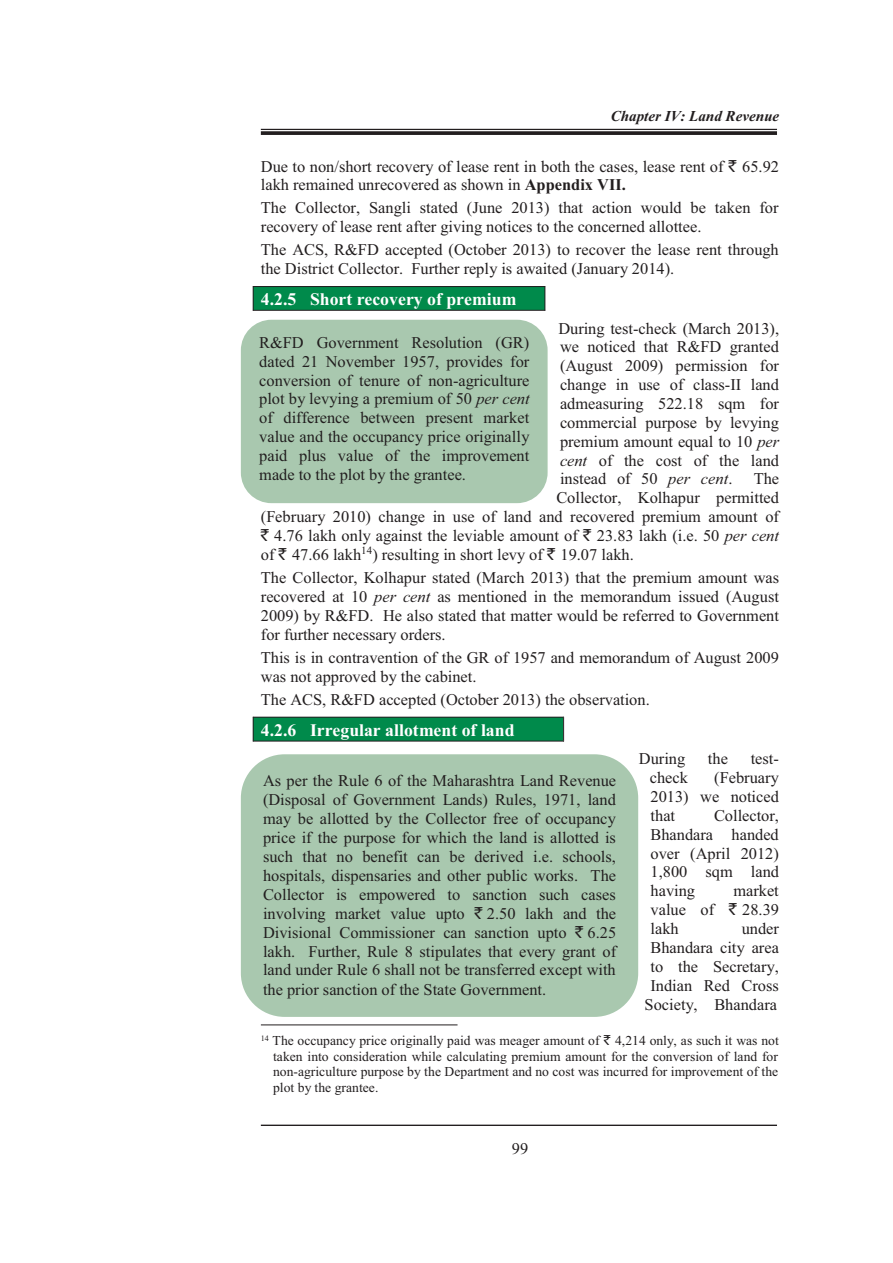
<style>
.page{position:relative;width:893px;height:1263px;background:#fff}
.page>*{position:absolute;margin:0;border:0;box-sizing:border-box;transform-origin:0 0}
.t1{font:700 17.7px "Times New Roman";color:#fff}
.t2{font:16.35px/18.9px "Times New Roman";color:#221e1f;text-align:justify}
.t3{font:italic 700 15px "Times New Roman";color:#221e1f}
.t4{font:13.65px/15.8px "Times New Roman";color:#221e1f;text-align:justify}
.s1{font-family:"Rupee Foradian"}
.s2{font-weight:700}
.s3{font-style:italic}
</style>
<div class="page">
<hr style="left:261px;top:129px;width:516px;height:1px;background:#221e1f">
<svg style="left:261px;top:131px;width:516px;height:4px;background:#332f30"></svg>
<hr style="left:261px;top:1125px;width:516px;height:1px;background:#221e1f">
<div style="left:241px;top:320px;width:307px;height:183px;background:#a9c8af;border-radius:31px"></div>
<div style="left:241px;top:754px;width:397px;height:263px;background:#a9c8af;border-radius:44px"></div>
<div style="left:253px;top:287px;width:291px;height:23px;background:#008a4b"></div>
<hr style="left:253px;top:286px;width:292px;height:1px;background:#221e1f">
<hr style="left:253px;top:310px;width:292px;height:1px;background:#221e1f">
<svg style="left:253px;top:287px;width:1px;height:24px"></svg>
<svg style="left:544px;top:287px;width:1px;height:24px"></svg>
<div style="left:253px;top:718px;width:310px;height:23px;background:#008a4b"></div>
<hr style="left:253px;top:717px;width:311px;height:1px;background:#221e1f">
<hr style="left:253px;top:741px;width:311px;height:1px;background:#221e1f">
<svg style="left:253px;top:717px;width:1px;height:25px"></svg>
<svg style="left:563px;top:717px;width:1px;height:25px"></svg>
<hr style="left:261px;top:1024px;width:196px;height:1px;background:#221e1f">
<p class="t3" style="left:611px;top:107px;width:170px">Chapter IV: Land Revenue</p>
<p class="t2" style="left:261px;top:158px;width:520px">Due to non/short recovery of lease rent in both the cases, lease rent of <span class="s1">`</span> 65.92 lakh remained unrecovered as shown in <span class="s2">Appendix VII.</span></p>
<p class="t2" style="left:261px;top:200px;width:519px">The Collector, Sangli stated (June 2013) that action would be taken for recovery of lease rent after giving notices to the concerned allottee.</p>
<p class="t2" style="left:261px;top:242px;width:519px">The ACS, R&amp;FD accepted (October 2013) to recover the lease rent through the District Collector. Further reply is awaited (January 2014).</p>
<p class="t1" style="left:261px;top:293px;width:257px">4.2.5 Short recovery of premium</p>
<p class="t2" style="left:558px;top:320px;width:222px">During test-check (March 2013), we noticed that R&amp;FD granted (August 2009) permission for change in use of class-II land admeasuring 522.18 sqm for commercial purpose by levying premium amount equal to 10 <span class="s3">per cent</span> of the cost of the land instead of 50 <span class="s3">per cent</span>.</p>
<p class="t2" style="left:259px;top:334px;width:272px">R&amp;FD Government Resolution (GR) dated 21 November 1957, provides for conversion of tenure of non-agriculture plot by levying a premium of 50 <span class="s3">per cent </span>of difference between present market value and the occupancy price originally paid plus value of the improvement made to the plot by the grantee.</p>
<p class="t2" style="left:754px;top:471px;width:27px">The</p>
<p class="t2" style="left:556px;top:490px;width:224px">Collector, Kolhapur permitted</p>
<p class="t2" style="left:261px;top:509px;width:520px">(February 2010) change in use of land and recovered premium amount of</p>
<p class="t2" style="left:261px;top:528px;width:520px"><span class="s1">`</span> 4.76 lakh only against the leviable amount of <span class="s1">`</span> 23.83 lakh (i.e. 50 <span class="s3">per cent</span></p>
<p class="t2" style="left:261px;top:547px;width:374px">of <span class="s1">`</span> 47.66 lakh<sup>14</sup>) resulting in short levy of <span class="s1">`</span> 19.07 lakh.</p>
<p class="t2" style="left:261px;top:570px;width:520px">The Collector, Kolhapur stated (March 2013) that the premium amount was recovered at 10 <span class="s3">per cent</span> as mentioned in the memorandum issued (August 2009) by R&amp;FD. He also stated that matter would be referred to Government for further necessary orders.</p>
<p class="t2" style="left:261px;top:649px;width:519px">This is in contravention of the GR of 1957 and memorandum of August 2009 was not approved by the cabinet.</p>
<p class="t2" style="left:261px;top:691px;width:390px">The ACS, R&amp;FD accepted (October 2013) the observation.</p>
<p class="t1" style="left:261px;top:724px;width:255px">4.2.6 Irregular allotment of land</p>
<p class="t2" style="left:639px;top:751px;width:48px">During</p>
<p class="t2" style="left:708px;top:751px;width:22px">the</p>
<p class="t2" style="left:751px;top:751px;width:30px">test-</p>
<p class="t2" style="left:650px;top:770px;width:39px">check</p>
<p class="t2" style="left:650px;top:770px;width:130px;text-indent:64px">(February 2013) we noticed that</p>
<p class="t2" style="left:263px;top:773px;width:355px">As per the Rule 6 of the Maharashtra Land Revenue (Disposal of Government Lands) Rules, 1971, land may be allotted by the Collector free of occupancy price if the purpose for which the land is allotted is such that no benefit can be derived i.e. schools, hospitals, dispensaries and other public works. The Collector is empowered to sanction such cases involving market value upto <span class="s1">`</span> 2.50 lakh and the Divisional Commissioner can sanction upto <span class="s1">`</span> 6.25 lakh. Further, Rule 8 stipulates that every grant of land under Rule 6 shall not be transferred except with the prior sanction of the State Government.</p>
<p class="t2" style="left:650px;top:808px;width:130px;text-indent:63px">Collector, Bhandara handed over (April 2012)<br>1,800 sqm land having</p>
<p class="t2" style="left:650px;top:883px;width:130px;text-indent:83px">market value of <span class="s1">`</span> 28.39 lakh</p>
<p class="t2" style="left:644px;top:921px;width:136px;text-align:right">under<br>Bhandara city area to the Secretary,<br>Indian Red Cross<br>Society, Bhandara</p>
<p class="t4" style="left:273px;top:1034px;width:507px;text-indent:-12px"><sup>14</sup> The occupancy price originally paid was meager amount of <span class="s1">`</span> 4,214 only, as such it was not taken into consideration while calculating premium amount for the conversion of land for non-agriculture purpose by the Department and no cost was incurred for improvement of the plot by the grantee.</p>
<p class="t2" style="left:512px;top:1141px;width:18px">99</p>
</div>
